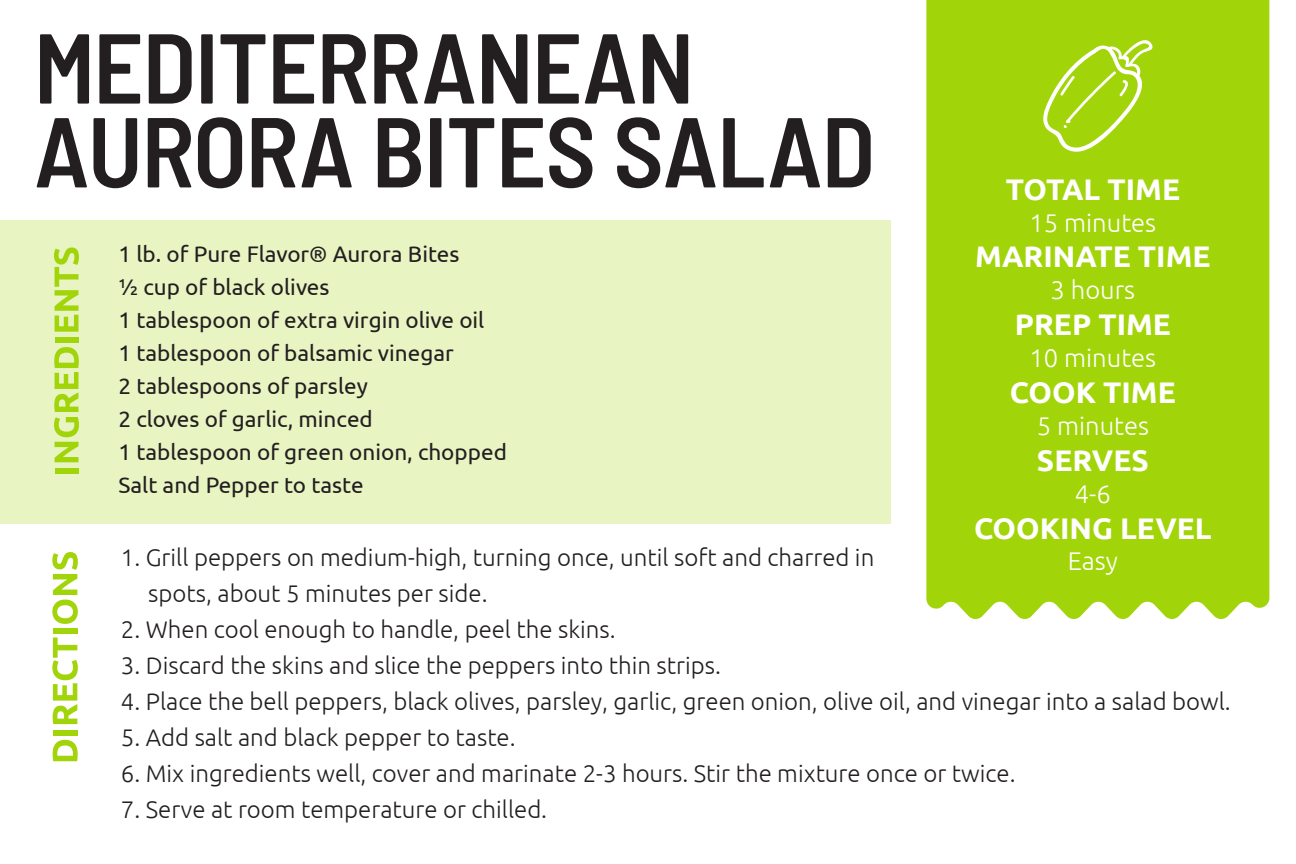
<style>
.page{position:relative;width:1296px;height:864px;background:#fff}
.page>*{position:absolute;margin:0;border:0;box-sizing:border-box;transform-origin:0 0}
.t1{font:600 semi-condensed 99px/84px "Barlow";letter-spacing:-.015em;color:#231f20}
.t2{font:700 29.7px "Ubuntu";color:#fff}
.t3{font:300 25.5px "Ubuntu";color:#fff}
.t4{font:300 24px/36px "Ubuntu";color:#231f20}
.t5{font:22.5px/33px "Ubuntu";color:#231f20}
</style>
<div class="page">
<div style="left:926px;top:0;width:343px;height:619px;background:#a2d40a"></div>
<svg style="left:1040px;top:34px;width:113px;height:127px;background:#add929"></svg>
<div style="left:0;top:220px;width:891px;height:304px;background:#e8f4c2"></div>
<svg style="left:53px;top:740px;width:25px;height:21px"></svg>
<div style="left:53px;top:730px;width:24px;height:5px;background:#a2d40a"></div>
<svg style="left:52px;top:638px;width:26px;height:86px"></svg>
<div style="left:53px;top:628px;width:24px;height:6px;background:#a2d40a"></div>
<svg style="left:52px;top:552px;width:26px;height:72px"></svg>
<div style="left:55px;top:468px;width:23px;height:5px;background:#a2d40a"></div>
<svg style="left:54px;top:347px;width:25px;height:115px"></svg>
<div style="left:55px;top:337px;width:23px;height:6px;background:#a2d40a"></div>
<svg style="left:54px;top:248px;width:25px;height:84px"></svg>
<h1 class="t1" style="left:34px;top:24px;width:843px">MEDITERRANEAN<br>AURORA BITES SALAD</h1>
<p class="t2" style="left:1006px;top:171px;width:176px">TOTAL TIME</p>
<p class="t3" style="left:1030px;top:207px;width:128px">15 minutes</p>
<p class="t2" style="left:975px;top:239px;width:237px">MARINATE TIME</p>
<p class="t3" style="left:1051px;top:275px;width:86px">3 hours</p>
<p class="t2" style="left:1015px;top:307px;width:158px">PREP TIME</p>
<p class="t3" style="left:1030px;top:343px;width:128px">10 minutes</p>
<p class="t2" style="left:1010px;top:374px;width:167px">COOK TIME</p>
<p class="t3" style="left:1037px;top:411px;width:114px">5 minutes</p>
<p class="t2" style="left:1037px;top:442px;width:113px">SERVES</p>
<p class="t3" style="left:1075px;top:478px;width:38px">4-6</p>
<p class="t2" style="left:974px;top:510px;width:239px">COOKING LEVEL</p>
<p class="t3" style="left:1068px;top:546px;width:52px">Easy</p>
<p class="t5" style="left:118px;top:237px;width:390px">1 lb. of Pure Flavor® Aurora Bites<br>½ cup of black olives<br>1 tablespoon of extra virgin olive oil<br>1 tablespoon of balsamic vinegar<br>2 tablespoons of parsley<br>2 cloves of garlic, minced<br>1 tablespoon of green onion, chopped<br>Salt and Pepper to taste</p>
<p class="t4" style="left:148px;top:539px;width:728px;text-indent:-27px">1. Grill peppers on medium-high, turning once, until soft and charred in spots, about 5 minutes per side.</p>
<p class="t4" style="left:121px;top:611px;width:496px">2. When cool enough to handle, peel the skins.</p>
<p class="t4" style="left:121px;top:647px;width:602px">3. Discard the skins and slice the peppers into thin strips.</p>
<p class="t4" style="left:121px;top:683px;width:1111px">4. Place the bell peppers, black olives, parsley, garlic, green onion, olive oil, and vinegar into a salad bowl.</p>
<p class="t4" style="left:121px;top:719px;width:396px">5. Add salt and black pepper to taste.</p>
<p class="t4" style="left:121px;top:755px;width:896px">6. Mix ingredients well, cover and marinate 2-3 hours. Stir the mixture once or twice.</p>
<p class="t4" style="left:121px;top:791px;width:428px">7. Serve at room temperature or chilled.</p>
</div>
